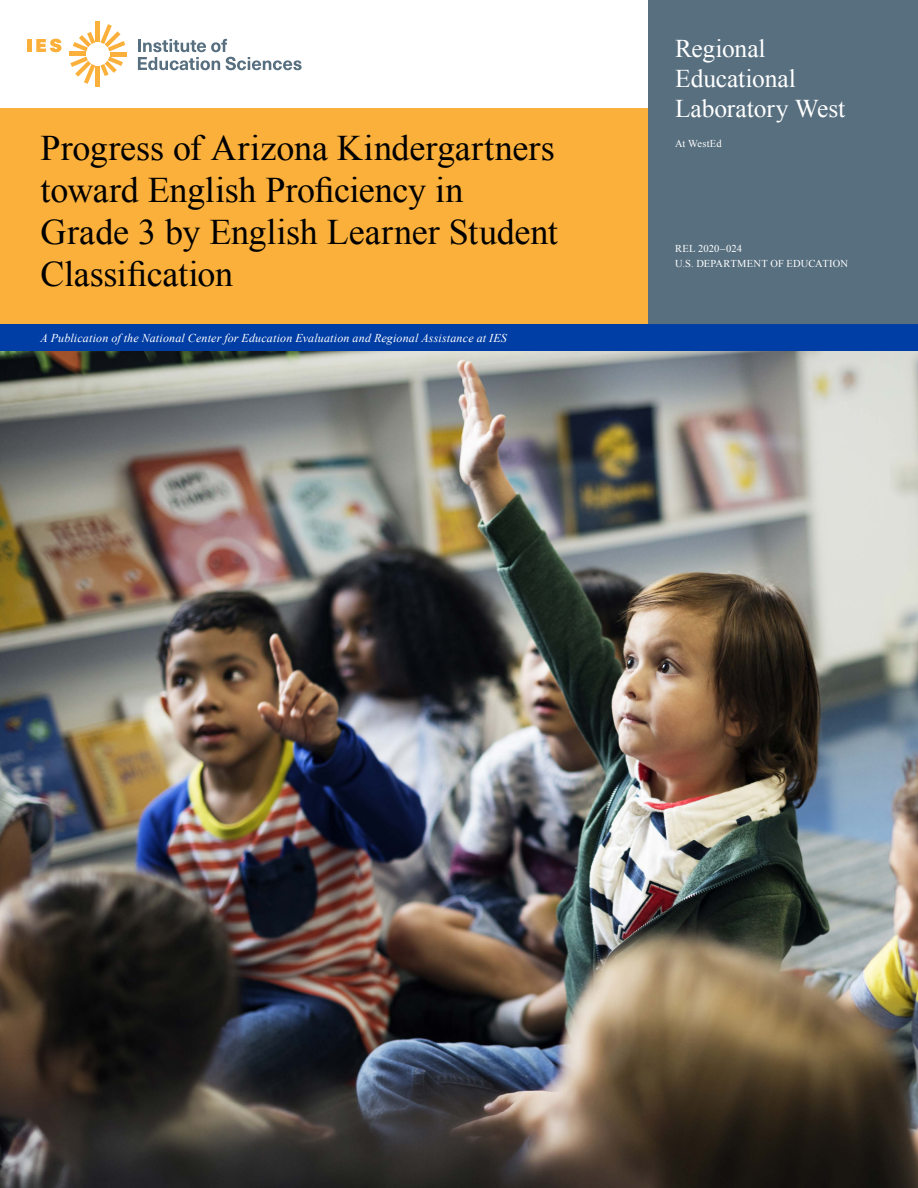
<style>
.page{position:relative;width:918px;height:1188px;background:#fff}
.page>*{position:absolute;margin:0;border:0;box-sizing:border-box;transform-origin:0 0}
.t1{font:36px/42px "Times New Roman";letter-spacing:-.005em;color:#000}
.t2{font:25.5px/30px "Times New Roman";letter-spacing:-.005em;color:#fff}
.t3{font:italic 12px "Times New Roman";letter-spacing:.015em;color:#fff}
.t4{font:10.5px "Times New Roman";letter-spacing:.015em;color:#fff}
</style>
<div class="page">
<svg style="left:36px;top:39px;width:25px;height:13px"></svg>
<hr style="left:96px;top:22px;width:4px;height:20px;background:#fbb03b">
<hr style="left:69px;top:52px;width:17px;height:4px;background:#fbb03b">
<hr style="left:96px;top:66px;width:4px;height:20px;background:#fbb03b">
<svg style="left:70px;top:57px;width:53px;height:27px"></svg>
<hr style="left:110px;top:52px;width:17px;height:4px;background:#fbb03b">
<svg style="left:73px;top:24px;width:52px;height:27px"></svg>
<hr style="left:27px;top:39px;width:4px;height:13px;background:#fbb03b">
<svg style="left:138px;top:39px;width:164px;height:31px"></svg>
<div style="left:648px;top:0;width:270px;height:324px;background:#576f7f"></div>
<div style="left:0;top:324px;width:918px;height:27px;background:#003da5"></div>
<div style="left:0;top:108px;width:648px;height:216px;background:#fbb03b"></div>
<img style="left:0;top:351px;width:918px;height:837px">
<h1 class="t1" style="left:40px;top:126px;width:519px">Progress of Arizona Kindergartners toward English Proficiency in<br>Grade 3 by English Learner Student<br>Classification</h1>
<p class="t3" style="left:40px;top:329px;width:468px">A Publication of the National Center for Education Evaluation and Regional Assistance at IES</p>
<p class="t2" style="left:675px;top:33px;width:172px">Regional<br>Educational<br>Laboratory West</p>
<p class="t4" style="left:675px;top:136px;width:48px">At WestEd</p>
<p class="t4" style="left:675px;top:241px;width:69px">REL 2020–024</p>
<p class="t4" style="left:675px;top:256px;width:174px">U.S. DEPARTMENT OF EDUCATION</p>
</div>
